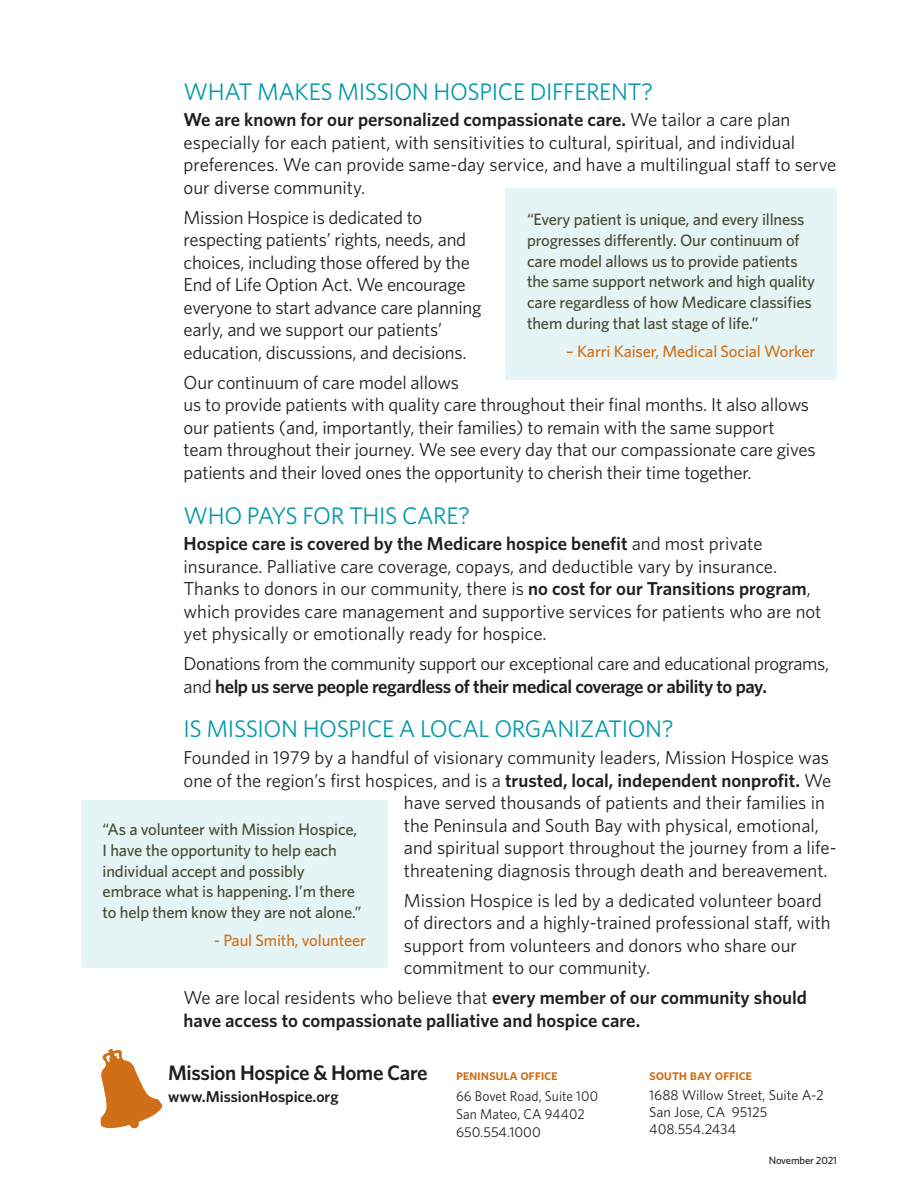
<style>
.page{position:relative;width:918px;height:1188px;background:#fff}
.page>*{position:absolute;margin:0;border:0;box-sizing:border-box;transform-origin:0 0}
.t1{font:24px "Whitney HTF";letter-spacing:-.015em;color:#0099a9}
.t2{font:600 21px "Whitney HTF";letter-spacing:-.02em;color:#231f20}
.t3{font:18.75px/22.5px "Whitney HTF";letter-spacing:-.01em;color:#231f20}
.t4{font:600 18.75px/22.5px "Whitney HTF";color:#231f20}
.t5{font:500 16.5px/20.7px "Whitney HTF";letter-spacing:-.01em;color:#494930}
.t6{font:500 16.5px "Whitney HTF";letter-spacing:-.01em;color:#d06f18}
.t7{font:600 15.75px "Whitney HTF";color:#231f20}
.t8{font:15px "Whitney HTF Semi Bold SC";letter-spacing:-.015em;color:#d06f18}
.t9{font:14.25px/17.1px "Whitney HTF";color:#231f20}
.t10{font:14.25px/18px "Whitney HTF";color:#231f20;scale:.95 1}
.t11{font:500 10.5px "Whitney HTF";letter-spacing:-.01em;color:#231f20}
.s1{font-weight:600}
.s2{font-weight:400}
</style>
<div class="page">
<div style="left:81px;top:800px;width:307px;height:168px;background:#e5f5f6"></div>
<div style="left:505px;top:189px;width:332px;height:191px;background:#e5f5f6"></div>
<svg style="left:100px;top:1049px;width:63px;height:80px"></svg>
<p class="t1" style="left:184px;top:77px;width:471px">WHAT MAKES MISSION HOSPICE DIFFERENT?</p>
<p class="t3" style="left:184px;top:108px;width:654px"><span class="s1">We are known for our personalized compassionate care.</span> We tailor a care plan especially for each patient, with sensitivities to cultural, spiritual, and individual preferences. We can provide same-day service, and have a multilingual staff to serve our diverse community.</p>
<p class="t3" style="left:184px;top:206px;width:299px">Mission Hospice is dedicated to respecting patients’ rights, needs, and choices, including those offered by the End of Life Option Act. We encourage everyone to start advance care planning early, and we support our patients’ education, discussions, and decisions.</p>
<p class="t3" style="left:184px;top:371px;width:634px">Our continuum of care model allows<br>us to provide patients with quality care throughout their final months. It also allows our patients (and, importantly, their families) to remain with the same support team throughout their journey. We see every day that our compassionate care gives patients and their loved ones the opportunity to cherish their time together.</p>
<p class="t1" style="left:184px;top:501px;width:288px">WHO PAYS FOR THIS CARE?</p>
<p class="t3" style="left:184px;top:532px;width:639px"><span class="s1">Hospice care is covered by the Medicare hospice benefit</span> and most private insurance. Palliative care coverage, copays, and deductible vary by insurance.<br>Thanks to donors in our community, there is <span class="s1">no cost for our Transitions program</span>, which provides care management and supportive services for patients who are not yet physically or emotionally ready for hospice.</p>
<p class="t3" style="left:184px;top:652px;width:647px">Donations from the community support our exceptional care and educational programs, and <span class="s1">help us serve people regardless of their medical coverage or ability to pay.</span></p>
<p class="t1" style="left:184px;top:715px;width:492px">IS MISSION HOSPICE A LOCAL ORGANIZATION?</p>
<p class="t3" style="left:184px;top:746px;width:647px">Founded in 1979 by a handful of visionary community leaders, Mission Hospice was</p>
<p class="t3" style="left:184px;top:769px;width:649px">one of the region’s first hospices, and is a <span class="s1">trusted, local, independent nonprofit.</span> We</p>
<p class="t3" style="left:404px;top:791px;width:423px">have served thousands of patients and their families in</p>
<p class="t3" style="left:404px;top:814px;width:417px">the Peninsula and South Bay with physical, emotional,</p>
<p class="t3" style="left:404px;top:836px;width:434px">and spiritual support throughout the journey from a life-</p>
<p class="t3" style="left:404px;top:859px;width:425px">threatening diagnosis through death and bereavement.</p>
<p class="t3" style="left:404px;top:889px;width:428px">Mission Hospice is led by a dedicated volunteer board of directors and a highly-trained professional staff, with support from volunteers and donors who share our commitment to our community.</p>
<p class="t4" style="left:184px;top:986px;width:625px"><span class="s2">We are local residents who believe that</span> every member of our community should have access to compassionate palliative and hospice care.</p>
<p class="t5" style="left:527px;top:209px;width:290px">“Every patient is unique, and every illness progresses differently. Our continuum of care model allows us to provide patients the same support network and high quality care regardless of how Medicare classifies them during that last stage of life.”</p>
<p class="t6" style="left:566px;top:341px;width:251px">– Karri Kaiser, Medical Social Worker</p>
<p class="t5" style="left:103px;top:819px;width:260px">“As a volunteer with Mission Hospice, I have the opportunity to help each individual accept and possibly embrace what is happening. I’m there to help them know they are not alone.”</p>
<p class="t6" style="left:214px;top:931px;width:153px">- Paul Smith, volunteer</p>
<p class="t2" style="left:168px;top:1060px;width:261px">Mission Hospice &amp; Home Care</p>
<p class="t7" style="left:168px;top:1087px;width:172px">www.MissionHospice.org</p>
<p class="t8" style="left:456px;top:1066px;width:103px">peninsula office</p>
<p class="t10" style="left:456px;top:1087px;width:151px">66 Bovet Road, Suite 100<br>San Mateo, CA 94402<br>650.554.1000</p>
<p class="t8" style="left:649px;top:1066px;width:105px">south bay office</p>
<p class="t9" style="left:649px;top:1086px;width:176px">1688 Willow Street, Suite A-2<br>San Jose, CA 95125<br>408.554.2434</p>
<p class="t11" style="left:769px;top:1154px;width:70px">November 2021</p>
</div>
